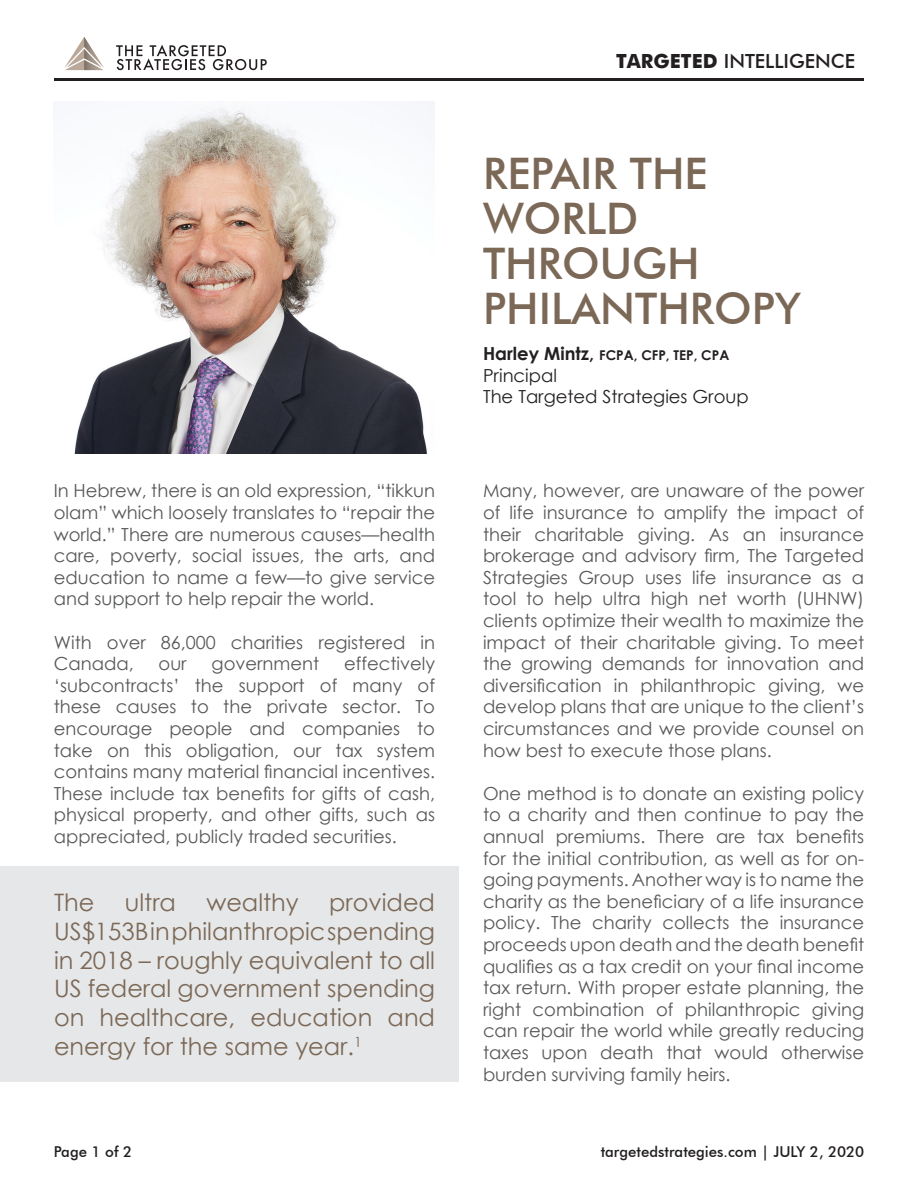
<style>
.page{position:relative;width:918px;height:1188px;background:#fff}
.page>*{position:absolute;margin:0;border:0;box-sizing:border-box;transform-origin:0 0}
.t1{font:500 43.5px/45px "Futura BT";color:#7b6856}
.t2{font:24px/28.8px "Century Gothic";color:#7b6856;text-align:justify}
.t3{font:500 19.5px "Futura BT";color:#231f20}
.t4{font:18px/21.6px "Century Gothic";color:#57585a;text-align:justify}
.t5{font:18px "Century Gothic";color:#231f20}
.t6{font:500 15px "Futura BT";color:#231f20}
.t7{font:700 13.5px "Century Gothic";color:#231f20}
.s1{font-family:"Futura";font-weight:700}
.s2{font-size:18px}
</style>
<div class="page">
<div style="left:0;top:866px;width:459px;height:216px;background:#e6e7e9"></div>
<hr style="left:54px;top:78px;width:810px;height:3px;background:#231f20">
<img style="left:74px;top:102px;width:361px;height:352px">
<svg style="left:64px;top:37px;width:40px;height:33px"></svg>
<svg style="left:116px;top:45px;width:151px;height:25px"></svg>
<p class="t4" style="left:54px;top:480px;width:383px">In Hebrew, there is an old expression, “tikkun olam” which loosely translates to “repair the world.” There are numerous causes—health care, poverty, social issues, the arts, and education to name a few—to give service and support to help repair the world.</p>
<p class="t4" style="left:54px;top:631px;width:383px">With over 86,000 charities registered in<br>Canada,</p>
<p class="t4" style="left:54px;top:653px;width:383px;text-indent:290px">effectively ‘subcontracts’ the support of many of these causes to the private sector. To encourage people and companies to take on this obligation, our tax system contains many material financial incentives.<br>These include tax benefits for gifts of cash, physical property, and other gifts, such as appreciated, publicly traded securities.</p>
<p class="t4" style="left:159px;top:653px;width:30px">our</p>
<p class="t4" style="left:212px;top:653px;width:109px">government</p>
<p class="t2" style="left:54px;top:888px;width:383px;text-indent:275px">provided US$153B in philanthropic spending in 2018 – roughly equivalent to all US federal government spending on healthcare, education and energy for the same year.<sup>1</sup></p>
<p class="t2" style="left:54px;top:888px;width:42px">The</p>
<p class="t2" style="left:125px;top:888px;width:53px">ultra</p>
<p class="t2" style="left:206px;top:888px;width:94px">wealthy</p>
<p class="t6" style="left:54px;top:1143px;width:80px">Page 1 of 2</p>
<p class="t3" style="left:616px;top:49px;width:241px"><span class="s1">TARGETED</span> INTELLIGENCE</p>
<p class="t1" style="left:483px;top:150px;width:319px">REPAIR THE<br>WORLD<br>THROUGH<br>PHILANTHROPY</p>
<p class="t7" style="left:483px;top:345px;width:248px"><span class="s2">Harley Mintz,</span> FCPA, CFP, TEP, CPA</p>
<p class="t5" style="left:483px;top:363px;width:76px">Principal</p>
<p class="t5" style="left:483px;top:384px;width:267px">The Targeted Strategies Group</p>
<p class="t4" style="left:483px;top:480px;width:383px">Many, however, are unaware of the power of life insurance to amplify the impact of their charitable giving. As an insurance brokerage and advisory firm, The Targeted Strategies Group uses life insurance as a tool to help ultra high net worth (UHNW) clients optimize their wealth to maximize the impact of their charitable giving. To meet the growing demands for innovation and diversification in philanthropic giving, we develop plans that are unique to the client’s circumstances and we provide counsel on how best to execute those plans.</p>
<p class="t4" style="left:483px;top:782px;width:383px">One method is to donate an existing policy to a charity and then continue to pay the annual premiums. There are tax benefits for the initial contribution, as well as for on&shy;going payments. Another way is to name the charity as the beneficiary of a life insurance policy. The charity collects the insurance proceeds upon death and the death benefit qualifies as a tax credit on your final income tax return. With proper estate planning, the right combination of philanthropic giving can repair the world while greatly reducing taxes upon death that would otherwise burden surviving family heirs.</p>
<p class="t6" style="left:601px;top:1143px;width:265px">targetedstrategies.com | JULY 2, 2020</p>
</div>
